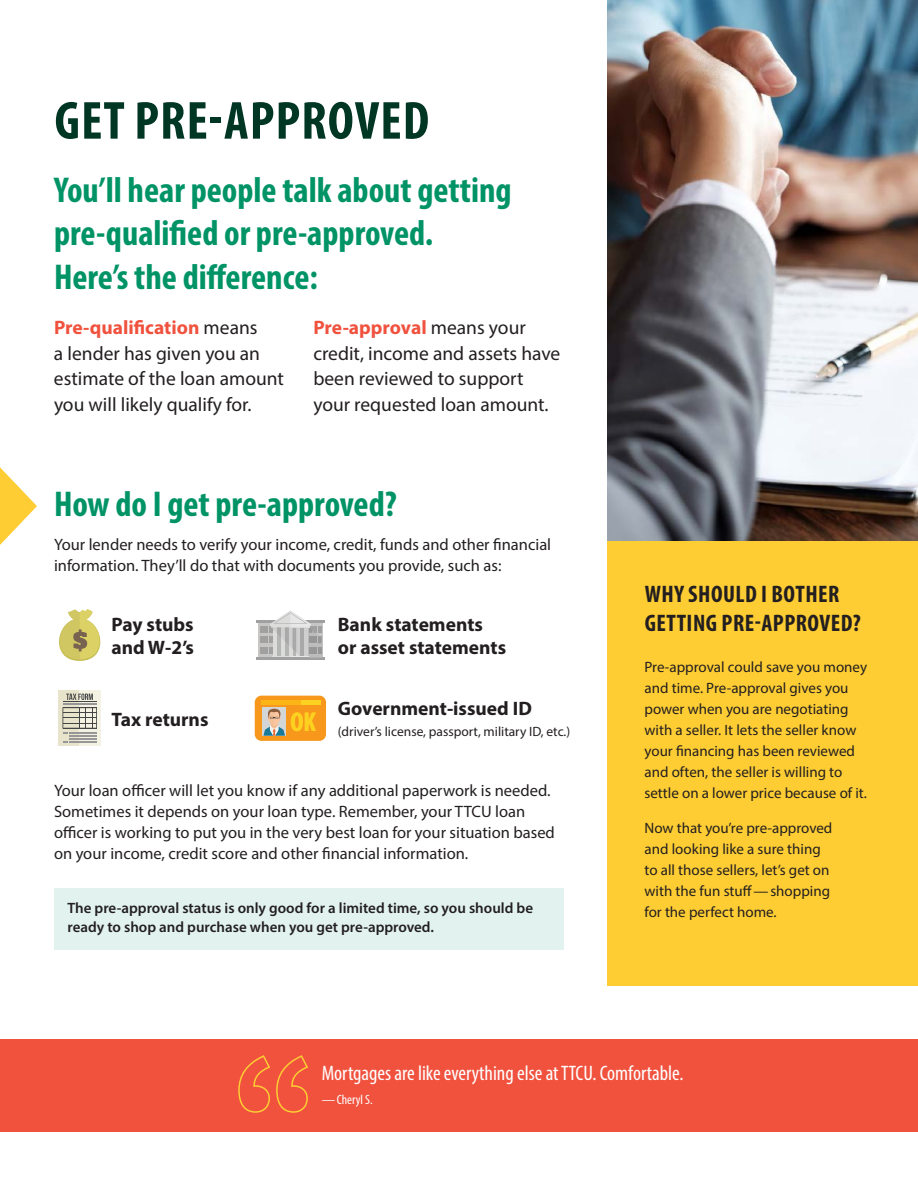
<style>
.page{position:relative;width:918px;height:1188px;background:#fff}
.page>*{position:absolute;margin:0;border:0;box-sizing:border-box;transform-origin:0 0}
.t1{font:700 condensed 54px "Myriad Pro";letter-spacing:.02em;color:#003624}
.Subheader_L1{font:700 condensed 36px/43.2px "Myriad Pro";color:#009365}
.t2{font:700 condensed 27.3px "Myriad Pro";color:#fdd11f}
.t3{font:700 condensed 24px/28.8px "Myriad Pro";letter-spacing:.02em;color:#231f20}
.call_out_quote{font:condensed 21px "Myriad Pro";color:#fff}
.Body{font:19.5px/25.5px "Myriad Pro";color:#231f20}
.Bullets_10pt_split_3{font:700 19.5px/22.5px "Myriad Pro";color:#231f20}
.Body-2{font:700 19.5px "Myriad Pro";color:#231f20}
.Body-3{font:16.5px/21px "Myriad Pro";color:#231f20}
.Body-4{font:15px/21px "Myriad Pro";color:#231f20}
.t4{font:600 15px/19.5px "Myriad Pro";color:#231f20}
.Body-5{font:13.5px "Myriad Pro";color:#231f20}
.call_out_quote-2{font:condensed 13.5px "Myriad Pro";color:#fff}
.s1{font-weight:700;color:#f0523e}
</style>
<div class="page">
<svg style="left:1px;top:468px;width:36px;height:76px"></svg>
<div style="left:608px;top:541px;width:310px;height:445px;background:#fecd33"></div>
<img style="left:608px;top:0;width:310px;height:541px">
<div style="left:0;top:1039px;width:918px;height:92px;background:#f0523e"></div>
<svg style="left:238px;top:1055px;width:70px;height:58px"></svg>
<img style="left:0;top:0;width:1px;height:696px">
<div style="left:54px;top:888px;width:510px;height:61px;background:#e2f3ef"></div>
<svg style="left:59px;top:609px;width:42px;height:52px"></svg>
<div style="left:258px;top:622px;width:64px;height:37px;background:#c7c6c5"></div>
<hr style="left:256px;top:621px;width:68px;height:2px;background:#a0a0a0">
<hr style="left:256px;top:658px;width:68px;height:2px;background:#a0a0a0">
<svg style="left:260px;top:610px;width:62px;height:48px"></svg>
<div style="left:255px;top:696px;width:71px;height:45px;background:#f7981d;border-radius:7px"></div>
<hr style="left:301px;top:701px;width:20px;height:4px;background:#fdd11f">
<hr style="left:262px;top:701px;width:39px;height:4px;background:#fbb516">
<div style="left:262px;top:707px;width:23px;height:29px;background:#d3d6d6"></div>
<svg style="left:263px;top:708px;width:22px;height:28px"></svg>
<div style="left:58px;top:690px;width:43px;height:56px;background:#f4f2e2"></div>
<div style="left:58px;top:690px;width:21px;height:56px;background:#e8e3cb"></div>
<svg style="left:66px;top:694px;width:27px;height:6px"></svg>
<hr style="left:63px;top:703px;width:33px;height:2px;background:#979797">
<hr style="left:69px;top:735px;width:27px;height:2px;background:#979797">
<hr style="left:69px;top:738px;width:27px;height:2px;background:#979797">
<hr style="left:69px;top:741px;width:27px;height:2px;background:#979797">
<svg style="left:62px;top:707px;width:35px;height:27px"></svg>
<hr style="left:63px;top:701px;width:33px;height:1px;background:#444545">
<p class="t1" style="left:55px;top:87px;width:376px">GET PRE-APPROVED</p>
<p class="Subheader_L1" style="left:54px;top:168px;width:459px">You’ll hear people talk about getting pre-qualified or pre-approved.<br>Here’s the difference:</p>
<p class="Body" style="left:54px;top:315px;width:232px"><span class="s1">Pre-qualification</span> means<br>a lender has given you an estimate of the loan amount you will likely qualify for.</p>
<p class="Body" style="left:313px;top:315px;width:248px"><span class="s1">Pre-approval</span> means your credit, income and assets have been reviewed to support your requested loan amount.</p>
<p class="Subheader_L1" style="left:54px;top:481px;width:344px">How do I get pre-approved?</p>
<p class="Body-3" style="left:54px;top:534px;width:499px">Your lender needs to verify your income, credit, funds and other financial information. They’ll do that with documents you provide, such as:</p>
<p class="Bullets_10pt_split_3" style="left:111px;top:612px;width:84px">Pay stubs</p>
<p class="Bullets_10pt_split_3" style="left:111px;top:636px;width:84px">and W-2’s</p>
<p class="Bullets_10pt_split_3" style="left:111px;top:707px;width:99px">Tax returns</p>
<h3 class="t2" style="left:290px;top:705px;width:27px">OK</h3>
<p class="Bullets_10pt_split_3" style="left:338px;top:613px;width:170px">Bank statements or asset statements</p>
<p class="Body-2" style="left:338px;top:696px;width:196px">Government-issued ID</p>
<p class="Body-5" style="left:338px;top:723px;width:234px">(driver’s license, passport, military ID, etc.)</p>
<p class="Body-3" style="left:54px;top:780px;width:502px">Your loan officer will let you know if any additional paperwork is needed.<br>Sometimes it depends on your loan type. Remember, your TTCU loan officer is working to put you in the very best loan for your situation based on your income, credit score and other financial information.</p>
<p class="t4" style="left:68px;top:898px;width:467px">The pre-approval status is only good for a limited time, so you should be ready to shop and purchase when you get pre-approved.</p>
<p class="t3" style="left:645px;top:580px;width:218px">WHY SHOULD I BOTHER<br>GETTING PRE-APPROVED?</p>
<p class="Body-4" style="left:645px;top:657px;width:224px">Pre-approval could save you money and time. Pre-approval gives you power when you are negotiating with a seller. It lets the seller know your financing has been reviewed and often, the seller is willing to settle on a lower price because of it.</p>
<p class="Body-4" style="left:645px;top:817px;width:189px">Now that you’re pre-approved and looking like a sure thing to all those sellers, let’s get on with the fun stuff—shopping for the perfect home.</p>
<p class="call_out_quote" style="left:322px;top:1060px;width:364px">Mortgages are like everything else at TTCU. Comfortable.</p>
<p class="call_out_quote-2" style="left:322px;top:1091px;width:53px">—Cheryl S.</p>
</div>
